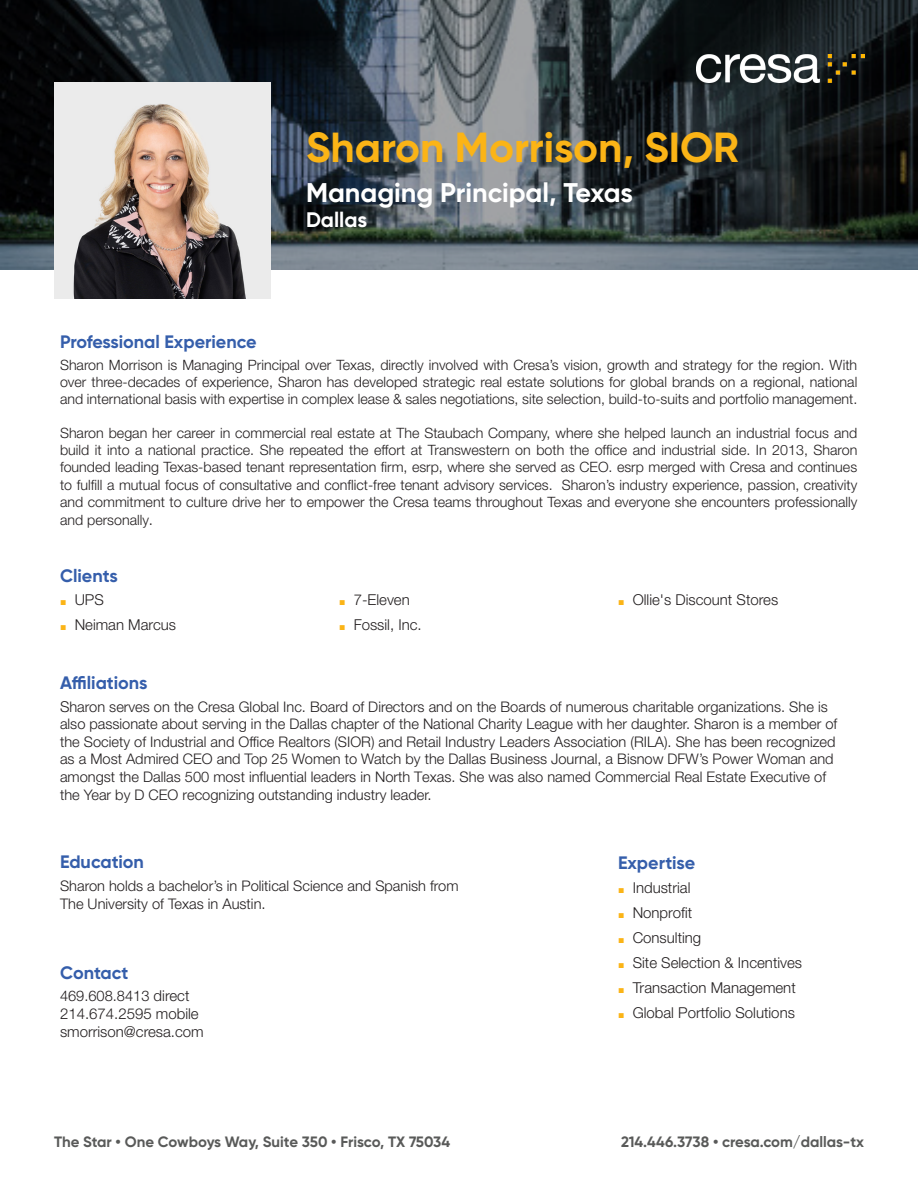
<style>
.page{position:relative;width:918px;height:1188px;background:#fff}
.page>*{position:absolute;margin:0;border:0;box-sizing:border-box;transform-origin:0 0}
.t1{font:700 42px "Gilroy";color:#fbb416}
.t2{font:700 27px "Gilroy";color:#fff}
.t3{font:700 21px "Gilroy";color:#fff}
.t4{font:700 18px "Gilroy";color:#355eab}
.t5{font:300 15px "Helvetica Neue LT Std";color:#231f20}
.t6{font:700 15px "Gilroy";color:#595a59}
.t7{font:300 14.7px/17.7px "Helvetica Neue LT Std";color:#231f20}
.t8{font:300 14.25px/17.2px "Helvetica Neue LT Std";color:#231f20;text-align:justify}
.s1{font-size:15px}
.s2{font-family:"Arial";font-weight:400;font-size:10.5px;color:#fbb416}
</style>
<div class="page">
<svg style="left:0;top:0;width:918px;height:270px;background:#363e43"></svg>
<img style="left:697px;top:54px;width:167px;height:29px">
<img style="left:54px;top:82px;width:216px;height:216px">
<p class="t1" style="left:306px;top:121px;width:435px">Sharon Morrison, SIOR</p>
<p class="t2" style="left:306px;top:176px;width:329px">Managing Principal, Texas</p>
<p class="t3" style="left:306px;top:207px;width:63px">Dallas</p>
<p class="t4" style="left:60px;top:330px;width:198px">Professional Experience</p>
<p class="t8" style="left:60px;top:356px;width:799px">Sharon Morrison is Managing Principal over Texas, directly involved with Cresa’s vision, growth and strategy for the region. With over three-decades of experience, Sharon has developed strategic real estate solutions for global brands on a regional, national and international basis with expertise in complex lease &amp; sales negotiations, site selection, build-to-suits and portfolio management.</p>
<p class="t8" style="left:60px;top:424px;width:799px">Sharon began her career in commercial real estate at The Staubach Company, where she helped launch an industrial focus and build it into a national practice. She repeated the effort at Transwestern on both the office and industrial side. In 2013, Sharon founded leading Texas-based tenant representation firm, esrp, where she served as CEO. esrp merged with Cresa and continues to fulfill a mutual focus of consultative and conflict-free tenant advisory services. Sharon’s industry experience, passion, creativity and commitment to culture drive her to empower the Cresa teams throughout Texas and everyone she encounters professionally and personally<span class="s1">.</span></p>
<p class="t4" style="left:60px;top:564px;width:59px">Clients</p>
<p class="t5" style="left:60px;top:590px;width:45px"><span class="s2">■</span> UPS</p>
<p class="t5" style="left:339px;top:590px;width:72px"><span class="s2">■</span> 7-Eleven</p>
<p class="t5" style="left:618px;top:590px;width:162px"><span class="s2">■</span> Ollie's Discount Stores</p>
<p class="t5" style="left:60px;top:615px;width:118px"><span class="s2">■</span> Neiman Marcus</p>
<p class="t5" style="left:339px;top:615px;width:84px"><span class="s2">■</span> Fossil, Inc.</p>
<p class="t4" style="left:60px;top:671px;width:89px">Affiliations</p>
<p class="t7" style="left:60px;top:697px;width:779px"><span class="s1">S</span>haron serves on the Cresa Global Inc. Board of Directors and on the Boards of numerous charitable organizations. She is also passionate about serving in the Dallas chapter of the National Charity League with her daughter. Sharon is a member of the Society of Industrial and Office Realtors (SIOR) and Retail Industry Leaders Association (RILA). She has been recognized as a Most Admired CEO and Top 25 Women to Watch by the Dallas Business Journal, a Bisnow DFW’s Power Woman and amongst the Dallas 500 most influential leaders in North Texas. She was also named Commercial Real Estate Executive of the Year by D CEO recognizing outstanding industry leader<span class="s1">.</span></p>
<p class="t4" style="left:60px;top:851px;width:86px">Education</p>
<p class="t7" style="left:60px;top:876px;width:400px">Sharon holds a bachelor’s in Political Science and Spanish from</p>
<p class="t7" style="left:60px;top:894px;width:207px">The University of Texas in Austin<span class="s1">.</span></p>
<p class="t4" style="left:60px;top:961px;width:70px">Contact</p>
<p class="t7" style="left:60px;top:987px;width:131px">469.608.8413 <span class="s1">direct</span></p>
<p class="t5" style="left:60px;top:1005px;width:140px">214.674.2595 mobile</p>
<p class="t5" style="left:60px;top:1023px;width:145px">smorrison@cresa.com</p>
<p class="t4" style="left:618px;top:852px;width:79px">Expertise</p>
<p class="t5" style="left:618px;top:878px;width:74px"><span class="s2">■</span> Industrial</p>
<p class="t5" style="left:618px;top:903px;width:76px"><span class="s2">■</span> Nonprofit</p>
<p class="t5" style="left:618px;top:928px;width:85px"><span class="s2">■</span> Consulting</p>
<p class="t5" style="left:618px;top:953px;width:186px"><span class="s2">■</span> Site Selection &amp; Incentives</p>
<p class="t5" style="left:618px;top:979px;width:179px"><span class="s2">■</span> Transaction Management</p>
<p class="t5" style="left:618px;top:1003px;width:178px"><span class="s2">■</span> Global Portfolio Solutions</p>
<p class="t6" style="left:54px;top:1133px;width:398px">The Star • One Cowboys Way, Suite 350 • Frisco, TX 75034</p>
<p class="t6" style="left:621px;top:1133px;width:244px">214.446.3738 • cresa.com/dallas-tx</p>
</div>
